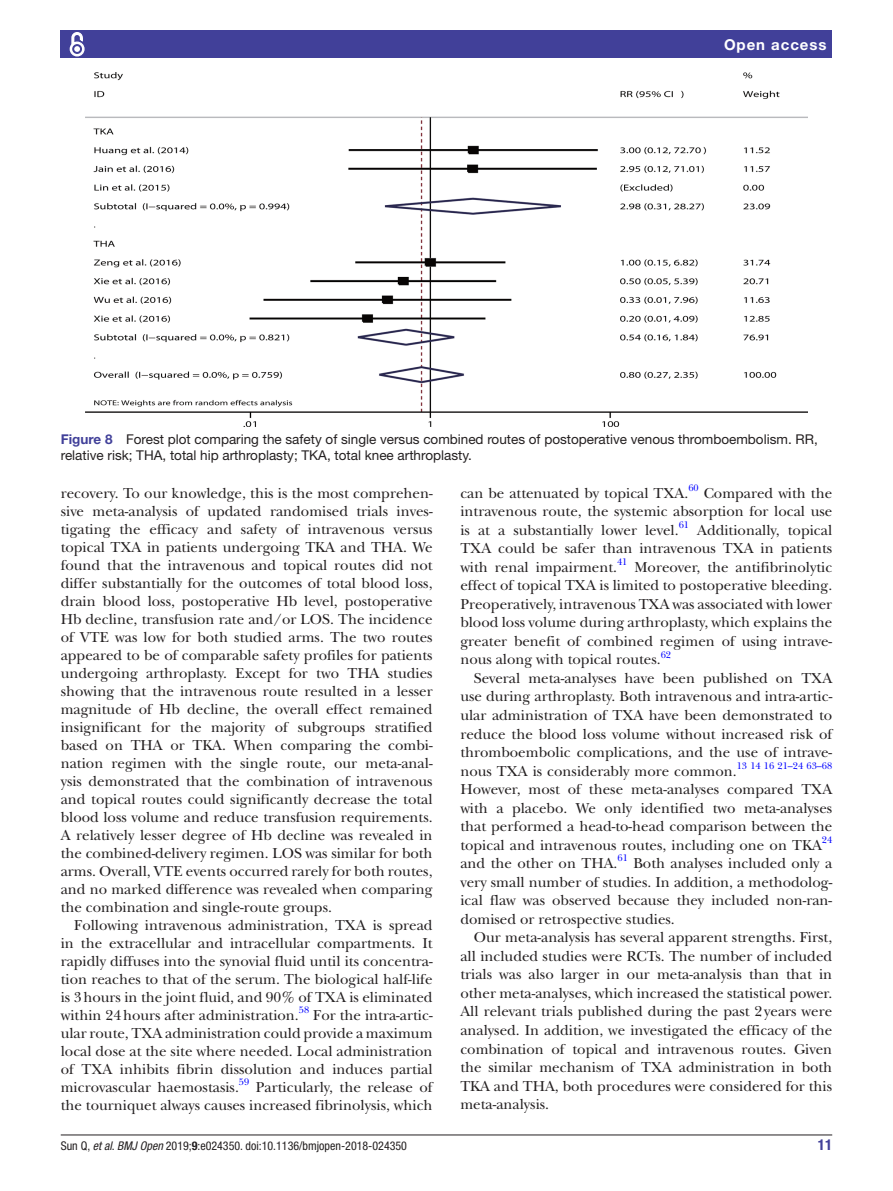
<style>
.page{position:relative;width:893px;height:1191px;background:#fff}
.page>*{position:absolute;margin:0;border:0;box-sizing:border-box;transform-origin:0 0}
.t1{font:15px/18px "New Baskerville";color:#231f20;text-align:justify}
.t2{font:700 15px "Helvetica Neue LT Std";letter-spacing:.065em;color:#fff}
.t3{font:700 condensed 15px "Helvetica Neue LT Std";color:#414099}
.t4{font:13.5px/16.2px "Helvetica Neue LT Std";color:#231f20}
.t5{font:condensed 12px "Helvetica Neue LT Std";color:#231f20}
.t6{font:9.9px "New Baskerville";color:#00f}
.s1{font-weight:700;color:#414099}
.s2{font-style:italic}
.s3{font-weight:700}
</style>
<div class="page">
<hr style="left:61px;top:1134px;width:771px;height:1px;background:#231f20">
<div style="left:61px;top:31px;width:771px;height:27px;background:#414099"></div>
<svg style="left:69px;top:32px;width:16px;height:25px"></svg>
<img style="left:85px;top:73px;width:723px;height:353px">
<p class="t2" style="left:724px;top:35px;width:104px">Open access</p>
<p class="t4" style="left:61px;top:431px;width:758px"><span class="s1">Figure 8</span> Forest plot comparing the safety of single versus combined routes of postoperative venous thromboembolism. RR, relative risk; THA, total hip arthroplasty; TKA, total knee arthroplasty.</p>
<p class="t1" style="left:61px;top:484px;width:373px">recovery. To our knowledge, this is the most comprehen&shy;sive meta-analysis of updated randomised trials inves&shy;tigating the efficacy and safety of intravenous versus topical TXA in patients undergoing TKA and THA. We found that the intravenous and topical routes did not differ substantially for the outcomes of total blood loss, drain blood loss, postoperative Hb level, postoperative Hb decline, transfusion rate and/or LOS. The incidence of VTE was low for both studied arms. The two routes appeared to be of comparable safety profiles for patients undergoing arthroplasty. Except for two THA studies showing that the intravenous route resulted in a lesser magnitude of Hb decline, the overall effect remained insignificant for the majority of subgroups stratified based on THA or TKA. When comparing the combi&shy;nation regimen with the single route, our meta-anal&shy;ysis demonstrated that the combination of intravenous and topical routes could significantly decrease the total blood loss volume and reduce transfusion requirements.<br>A relatively lesser degree of Hb decline was revealed in the combined-delivery regimen. LOS was similar for both arms. Overall, VTE events occurred rarely for both routes, and no marked difference was revealed when comparing the combination and single-route groups.</p>
<p class="t1" style="left:61px;top:916px;width:373px;text-indent:14px">Following intravenous administration, TXA is spread in the extracellular and intracellular compartments. It rapidly diffuses into the synovial fluid until its concentra&shy;tion reaches to that of the serum. The biological half-life is 3hours in the joint fluid, and 90% of TXA is eliminated within 24hours after administration.</p>
<p class="t6" style="left:299px;top:1004px;width:12px">58</p>
<p class="t1" style="left:61px;top:1006px;width:373px;text-indent:252px">For the intra-artic&shy;ular route, TXA administration could provide a maximum local dose at the site where needed. Local administration of TXA inhibits fibrin dissolution and induces partial microvascular haemostasis.</p>
<p class="t6" style="left:239px;top:1076px;width:12px">59</p>
<p class="t1" style="left:61px;top:1078px;width:373px;text-align:right">Particularly, the release of<br>the tourniquet always causes increased fibrinolysis, which</p>
<p class="t1" style="left:460px;top:484px;width:230px">can be attenuated by topical TXA.</p>
<p class="t6" style="left:688px;top:482px;width:12px">60</p>
<p class="t1" style="left:460px;top:483px;width:373px;line-height:18.6px;text-indent:243px">Compared with the intravenous route, the systemic absorption for local use is at a substantially lower level.</p>
<p class="t6" style="left:679px;top:519px;width:12px">61</p>
<p class="t1" style="left:460px;top:520px;width:373px;line-height:18.6px;text-indent:237px">Additionally, topical TXA could be safer than intravenous TXA in patients with renal impairment.</p>
<p class="t6" style="left:617px;top:556px;width:12px">41</p>
<p class="t1" style="left:460px;top:557px;width:373px;line-height:18.6px;text-indent:174px">Moreover, the antifibrinolytic effect of topical TXA is limited to postoperative bleeding.<br>Preoperatively, intravenous TXA was associated with lower blood loss volume during arthroplasty, which explains the greater benefit of combined regimen of using intrave&shy;nous along with topical routes.</p>
<p class="t6" style="left:661px;top:648px;width:12px">62</p>
<p class="t1" style="left:460px;top:669px;width:373px;line-height:18.6px;text-indent:14px">Several meta-analyses have been published on TXA use during arthroplasty. Both intravenous and intra-artic&shy;ular administration of TXA have been demonstrated to reduce the blood loss volume without increased risk of thromboembolic complications, and the use of intrave&shy;nous TXA is considerably more common.</p>
<p class="t6" style="left:737px;top:760px;width:97px">13 14 16 21–24 63–68</p>
<p class="t1" style="left:460px;top:780px;width:373px;line-height:18.5px">However, most of these meta-analyses compared TXA with a placebo. We only identified two meta-analyses that performed a head-to-head comparison between the topical and intravenous routes, including one on TKA</p>
<p class="t6" style="left:822px;top:834px;width:12px">24</p>
<p class="t1" style="left:460px;top:854px;width:159px">and the other on THA.</p>
<p class="t6" style="left:617px;top:852px;width:12px">61</p>
<p class="t1" style="left:460px;top:854px;width:373px;line-height:18.6px;text-indent:173px">Both analyses included only a very small number of studies. In addition, a methodolog&shy;ical flaw was observed because they included non-ran&shy;domised or retrospective studies.</p>
<p class="t1" style="left:460px;top:928px;width:373px;line-height:18.5px;text-indent:14px">Our meta-analysis has several apparent strengths. First, all included studies were RCTs. The number of included trials was also larger in our meta-analysis than that in other meta-analyses, which increased the statistical power.<br>All relevant trials published during the past 2years were analysed. In addition, we investigated the efficacy of the combination of topical and intravenous routes. Given the similar mechanism of TXA administration in both TKA and THA, both procedures were considered for this meta-analysis.</p>
<p class="t5" style="left:61px;top:1138px;width:348px">Sun Q, <span class="s2">et al</span>. <span class="s2">BMJ Open</span> 2019;<span class="s3">9</span>:e024350. doi:10.1136/bmjopen-2018-024350</p>
<p class="t3" style="left:818px;top:1135px;width:16px">11</p>
</div>
